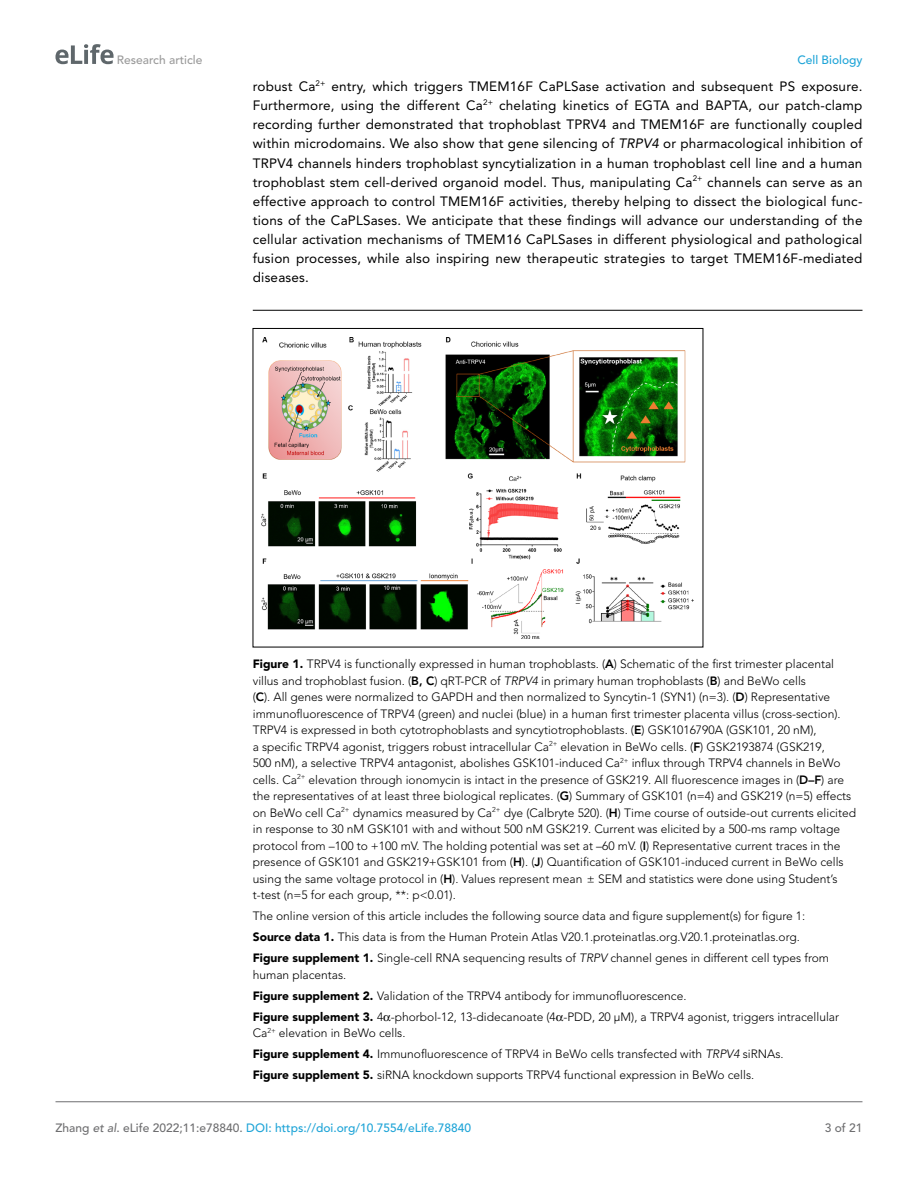
<style>
.page{position:relative;width:918px;height:1188px;background:#fff}
.page>*{position:absolute;margin:0;border:0;box-sizing:border-box;transform-origin:0 0}
.t1{font:13.5px/19px "Avenir LT Std";letter-spacing:.015em;color:#000;text-align:justify}
.t2{font:300 12px/16.5px "Avenir LT Std";color:#000}
.t3{font:500 12px "Avenir LT Std";color:#1ea4d7}
.t4{font:500 12px "Avenir LT Std";color:#9a9a9a}
.t5{font:500 12px "Avenir LT Std";color:#6e6e70}
.s1{font-style:italic}
.s2{font-weight:900}
.s3{font-weight:800}
.s4{color:#6e6e70}
.s5{font-style:italic;color:#6e6e70}
</style>
<div class="page">
<svg style="left:55px;top:44px;width:59px;height:20px"></svg>
<hr style="left:56px;top:1101px;width:806px;height:1px;background:#6e6e70">
<hr style="left:253px;top:310px;width:610px;height:1px;background:#000">
<img style="left:262px;top:337px;width:432px;height:301px">
<p class="t4" style="left:117px;top:53px;width:87px">Research article</p>
<p class="t3" style="left:797px;top:53px;width:67px">Cell Biology</p>
<p class="t1" style="left:253px;top:77px;width:611px">robust Ca<sup>2+</sup> entry, which triggers TMEM16F CaPLSase activation and subsequent PS exposure.<br>Furthermore, using the different Ca<sup>2+</sup> chelating kinetics of EGTA and BAPTA, our patch-clamp recording further demonstrated that trophoblast TPRV4 and TMEM16F are functionally coupled within microdomains. We also show that gene silencing of <span class="s1">TRPV4</span> or pharmacological inhibition of TRPV4 channels hinders trophoblast syncytialization in a human trophoblast cell line and a human trophoblast stem cell-derived organoid model. Thus, manipulating Ca<sup>2+</sup> channels can serve as an effective approach to control TMEM16F activities, thereby helping to dissect the biological func&shy;tions of the CaPLSases. We anticipate that these findings will advance our understanding of the cellular activation mechanisms of TMEM16 CaPLSases in different physiological and pathological fusion processes, while also inspiring new therapeutic strategies to target TMEM16F-mediated diseases.</p>
<p class="t2" style="left:253px;top:656px;width:605px"><span class="s2">Figure 1.</span> TRPV4 is functionally expressed in human trophoblasts. (<span class="s3">A</span>) Schematic of the first trimester placental villus and trophoblast fusion. (<span class="s3">B, C</span>) qRT-PCR of <span class="s1">TRPV4</span> in primary human trophoblasts (<span class="s3">B</span>) and BeWo cells<br>(<span class="s3">C</span>). All genes were normalized to GAPDH and then normalized to Syncytin-1 (SYN1) (n=3). (<span class="s3">D</span>) Representative immunofluorescence of TRPV4 (green) and nuclei (blue) in a human first trimester placenta villus (cross-section).<br>TRPV4 is expressed in both cytotrophoblasts and syncytiotrophoblasts. (<span class="s3">E</span>) GSK1016790A (GSK101, 20 nM),<br>a specific TRPV4 agonist, triggers robust intracellular Ca<sup>2+</sup> elevation in BeWo cells. (<span class="s3">F</span>) GSK2193874 (GSK219,<br>500 nM), a selective TRPV4 antagonist, abolishes GSK101-induced Ca<sup>2+</sup> influx through TRPV4 channels in BeWo cells. Ca<sup>2+</sup> elevation through ionomycin is intact in the presence of GSK219. All fluorescence images in (<span class="s3">D–F</span>) are the representatives of at least three biological replicates. (<span class="s3">G</span>) Summary of GSK101 (n=4) and GSK219 (n=5) effects on BeWo cell Ca<sup>2+</sup> dynamics measured by Ca<sup>2+</sup> dye (Calbryte 520). (<span class="s3">H</span>) Time course of outside-out currents elicited in response to 30 nM GSK101 with and without 500 nM GSK219. Current was elicited by a 500-ms ramp voltage protocol from –100 to +100 mV. The holding potential was set at –60 mV. (<span class="s3">I</span>) Representative current traces in the presence of GSK101 and GSK219+GSK101 from (<span class="s3">H</span>). (<span class="s3">J</span>) Quantification of GSK101-induced current in BeWo cells using the same voltage protocol in (<span class="s3">H</span>). Values represent mean ± SEM and statistics were done using Student’s t-test (n=5 for each group, **: p&lt;0.01).</p>
<p class="t2" style="left:253px;top:906px;width:578px;line-height:21px">The online version of this article includes the following source data and figure supplement(s) for figure 1:<br><span class="s2">Source data 1.</span> This data is from the Human Protein Atlas V20.1.proteinatlas.org.V20.1.proteinatlas.org.<br><span class="s2">Figure supplement 1.</span> Single-cell RNA sequencing results of <span class="s1">TRPV</span> channel genes in different cell types from</p>
<p class="t2" style="left:253px;top:964px;width:588px;line-height:21px">human placentas.<br><span class="s2">Figure supplement 2.</span> Validation of the TRPV4 antibody for immunofluorescence.<br><span class="s2">Figure supplement 3.</span> 4 -phorbol-12, 13-didecanoate (4 -PDD, 20 μM), a TRPV4 agonist, triggers intracellular</p>
<p class="t2" style="left:253px;top:1023px;width:532px;line-height:21px">Ca<sup>2+</sup> elevation in BeWo cells.<br><span class="s2">Figure supplement 4.</span> Immunofluorescence of TRPV4 in BeWo cells transfected with <span class="s1">TRPV4</span> siRNAs.<br><span class="s2">Figure supplement 5.</span> siRNA knockdown supports TRPV4 functional expression in BeWo cells.</p>
<p class="t3" style="left:56px;top:1121px;width:417px"><span class="s4">Zhang</span> <span class="s5">et al</span><span class="s4">. eLife 2022;11:e78840.</span> DOI: https://doi.org/10.7554/eLife.78840</p>
<p class="t5" style="left:825px;top:1121px;width:39px">3 of 21</p>
</div>
